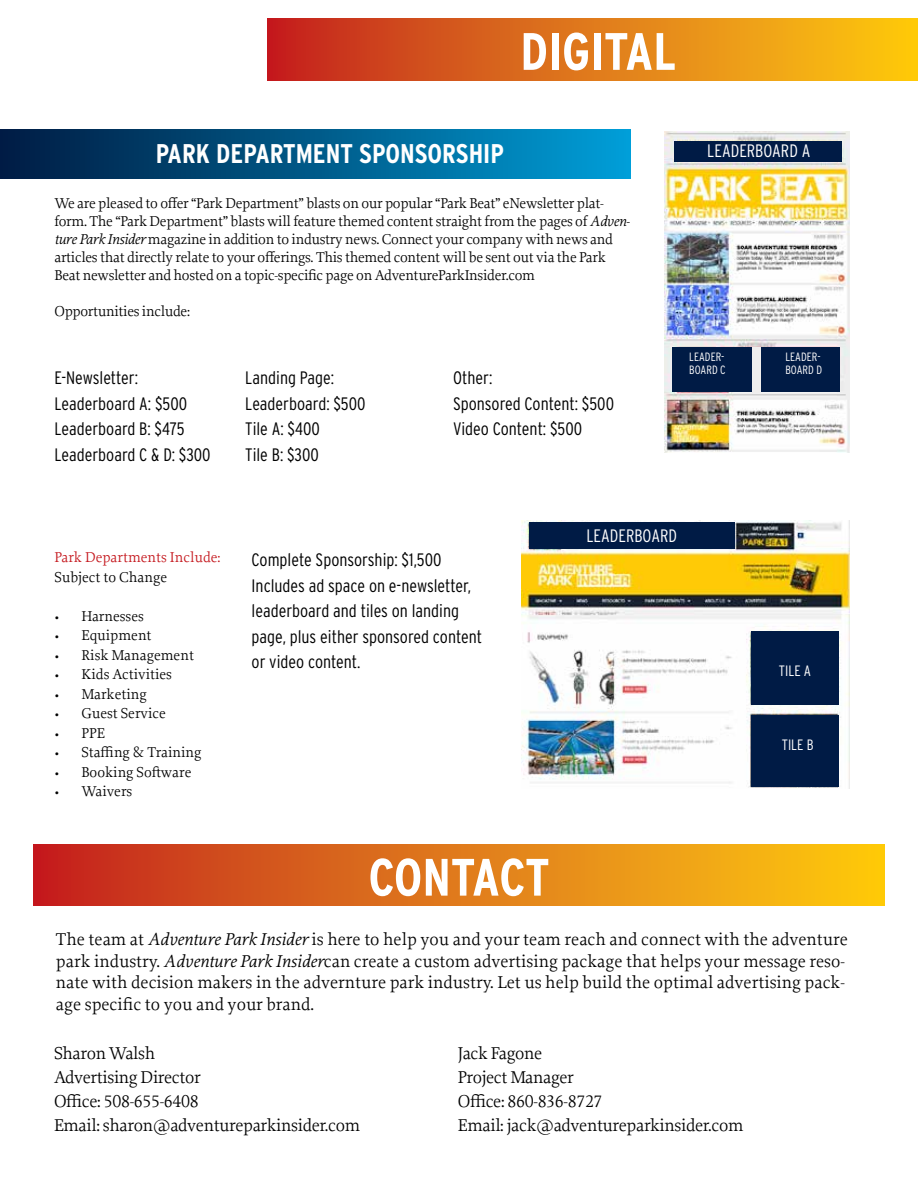
<style>
.page{position:relative;width:918px;height:1188px;background:#fff}
.page>*{position:absolute;margin:0;border:0;box-sizing:border-box;transform-origin:0 0}
.t1{font:700 52.5px "Interstate Condensed";color:#fff}
.t2{font:700 27px "Interstate Condensed";color:#fff}
.t3{font:18px/21.6px "Proforma";color:#000}
.t4{font:300 18px/25.5px "Interstate Condensed";color:#000}
.t5{font:18px/24px "Proforma";letter-spacing:-.02em;color:#000}
.t6{font:300 18px "Interstate Condensed";color:#fff}
.t7{font:15px/18px "Proforma";letter-spacing:-.02em;color:#000}
.t8{font:15px "Proforma";color:#000}
.t9{font:15px "Proforma";color:#c4161c}
.t10{font:300 15px "Interstate Condensed";color:#fff}
.t11{font:300 12px/13.5px "Interstate Condensed";color:#fff}
.s1{font-style:italic}
</style>
<div class="page">
<div style="left:0;top:130px;width:631px;height:48px;background:linear-gradient(to right,#001a41,#009ed6)"></div>
<div style="left:267px;top:18px;width:651px;height:63px;background:linear-gradient(to right,#c32421,#fecd11)"></div>
<img style="left:522px;top:520px;width:328px;height:269px">
<div style="left:529px;top:523px;width:206px;height:26px;background:#001b45"></div>
<div style="left:751px;top:632px;width:87px;height:73px;background:#001b45"></div>
<div style="left:751px;top:715px;width:87px;height:72px;background:#001b45"></div>
<img style="left:665px;top:132px;width:185px;height:320px">
<div style="left:675px;top:141px;width:167px;height:21px;background:#001b45"></div>
<div style="left:672px;top:347px;width:167px;height:45px;background:#001b45"></div>
<div style="left:752px;top:347px;width:9px;height:46px;background:#efeeed"></div>
<div style="left:34px;top:845px;width:850px;height:61px;background:linear-gradient(to right,#c32421,#fecd11)"></div>
<h1 class="t1" style="left:520px;top:22px;width:158px">DIGITAL</h1>
<h2 class="t2" style="left:156px;top:139px;width:350px">PARK DEPARTMENT SPONSORSHIP</h2>
<p class="t7" style="left:54px;top:194px;width:577px">We are pleased to offer “Park Department” blasts on our popular “Park Beat” eNewsletter plat&shy;form. The “Park Department” blasts will feature themed content straight from the pages of <span class="s1">Adven&shy;ture Park Insider</span> magazine in addition to industry news. Connect your company with news and articles that directly relate to your offerings. This themed content will be sent out via the Park Beat newsletter and hosted on a topic-specific page on AdventureParkInsider.com</p>
<p class="t7" style="left:54px;top:302px;width:137px">Opportunities include:</p>
<p class="t4" style="left:54px;top:365px;width:158px">E-Newsletter:<br>Leaderboard A: $500<br>Leaderboard B: $475<br>Leaderboard C &amp; D: $300</p>
<p class="t4" style="left:245px;top:365px;width:122px">Landing Page:<br>Leaderboard: $500<br>Tile A: $400<br>Tile B: $300</p>
<p class="t4" style="left:453px;top:365px;width:163px">Other:<br>Sponsored Content: $500<br>Video Content: $500</p>
<p class="t6" style="left:707px;top:141px;width:105px">LEADERBOARD A</p>
<p class="t11" style="left:689px;top:349px;width:38px">LEADER-<br>BOARD C</p>
<p class="t11" style="left:785px;top:349px;width:38px">LEADER-<br>BOARD D</p>
<p class="t9" style="left:54px;top:548px;width:168px">Park Departments Include:</p>
<p class="t8" style="left:54px;top:567px;width:114px">Subject to Change</p>
<p class="t8" style="left:54px;top:606px;width:91px">• Harnesses</p>
<p class="t8" style="left:54px;top:626px;width:99px">• Equipment</p>
<p class="t8" style="left:54px;top:645px;width:141px">• Risk Management</p>
<p class="t8" style="left:54px;top:665px;width:119px">• Kids Activities</p>
<p class="t8" style="left:54px;top:684px;width:94px">• Marketing</p>
<p class="t8" style="left:54px;top:704px;width:113px">• Guest Service</p>
<p class="t7" style="left:54px;top:723px;width:52px">• PPE</p>
<p class="t8" style="left:54px;top:743px;width:149px">• Staffing &amp; Training</p>
<p class="t8" style="left:54px;top:762px;width:139px">• Booking Software</p>
<p class="t8" style="left:54px;top:782px;width:79px">• Waivers</p>
<p class="t4" style="left:252px;top:547px;width:232px">Complete Sponsorship: $1,500<br>Includes ad space on e-newsletter, leaderboard and tiles on landing page, plus either sponsored content or video content.</p>
<h1 class="t1" style="left:368px;top:848px;width:183px">CONTACT</h1>
<p class="t6" style="left:586px;top:525px;width:92px">LEADERBOARD</p>
<p class="t10" style="left:779px;top:663px;width:34px">TILE A</p>
<p class="t10" style="left:782px;top:736px;width:33px">TILE B</p>
<p class="t3" style="left:56px;top:928px;width:793px">The team at <span class="s1">Adventure Park Insider</span> is here to help you and your team reach and connect with the adventure park industry. <span class="s1">Adventure Park Insider</span>can create a custom advertising package that helps your message reso&shy;nate with decision makers in the advernture park industry. Let us help build the optimal advertising pack&shy;age specific to you and your brand.</p>
<p class="t5" style="left:54px;top:1041px;width:308px">Sharon Walsh<br>Advertising Director<br>Office: 508-655-6408<br>Email: sharon@adventureparkinsider.com</p>
<p class="t5" style="left:458px;top:1041px;width:287px">Jack Fagone<br>Project Manager<br>Office: 860-836-8727<br>Email: jack@adventureparkinsider.com</p>
</div>
